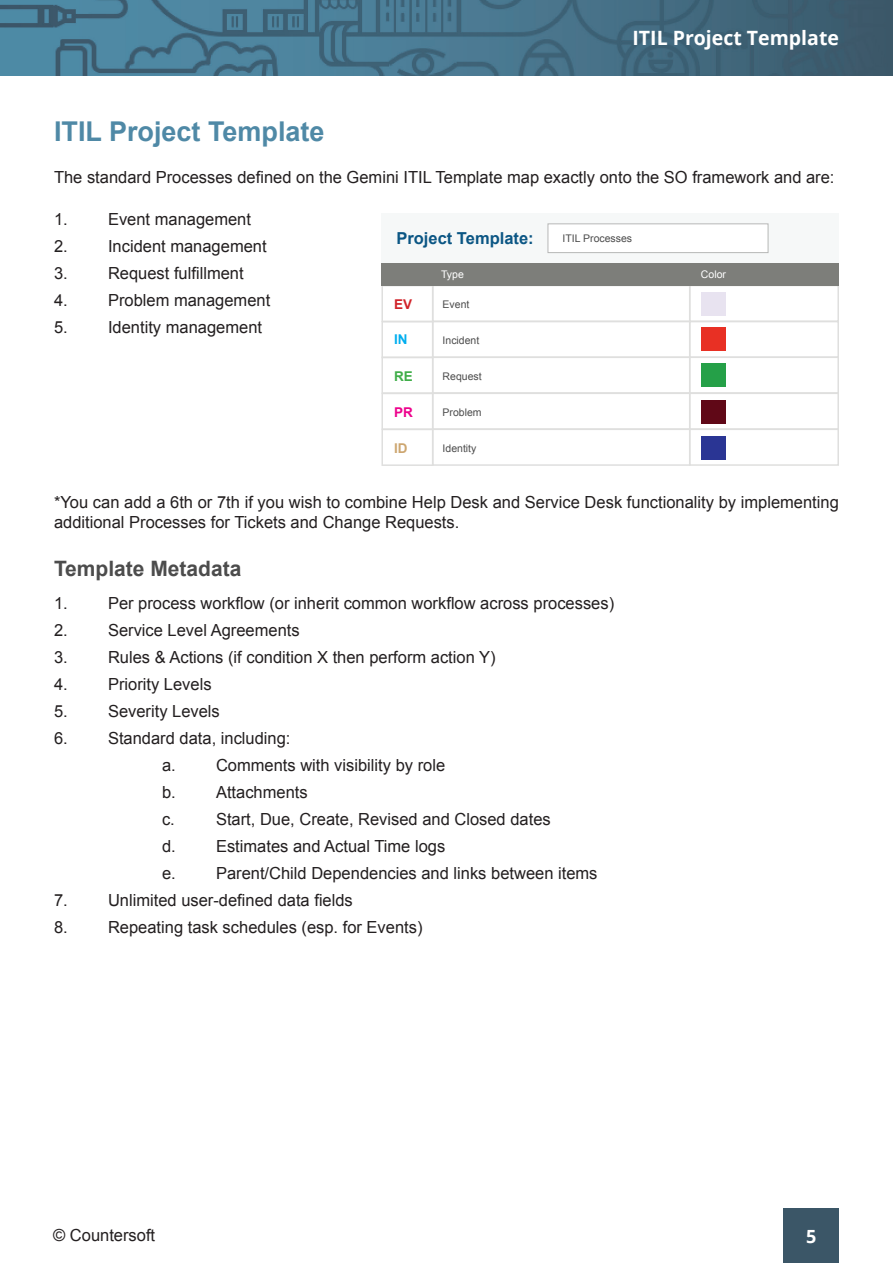
<style>
.page{position:relative;width:893px;height:1263px;background:#fff}
.page>*{position:absolute;margin:0;border:0;box-sizing:border-box;transform-origin:0 0}
.t1{font:700 27.3px "Arial";color:#4f89a6}
.t2{font:700 21.15px "Arial";color:#4c4c4c}
.t3{font:700 19.65px "Open Sans";color:#fff}
.t4{font:700 18.15px "Open Sans";color:#fff}
.t5{font:16.65px/19.8px "Arial";color:#231f20}
.t6{font:700 16.5px "Arial";color:#0b5684}
.t7{font:700 13.5px "Arial";color:#d1232a}
.t8{font:700 13.5px "Arial";color:#ed028c}
.t9{font:700 13.5px "Arial";color:#cda670}
.t10{font:700 13.5px "Arial";color:#00aeef}
.t11{font:700 13.5px "Arial";color:#40ae49}
.t12{font:10.5px "Arial";color:#4c4c4c}
.t13{font:10.5px "Arial";color:#fff}
</style>
<div class="page">
<div style="left:784px;top:1209px;width:55px;height:54px;background:#3b5667"></div>
<img style="left:0;top:0;width:893px;height:75px">
<div style="left:381px;top:285px;width:53px;height:37px;border:2px solid #dfdfde"></div>
<div style="left:381px;top:321px;width:53px;height:37px;border:2px solid #dfdfde"></div>
<div style="left:381px;top:357px;width:53px;height:37px;border:2px solid #dfdfde"></div>
<div style="left:381px;top:393px;width:53px;height:37px;border:2px solid #dfdfde"></div>
<div style="left:381px;top:429px;width:53px;height:37px;border:2px solid #dfdfde"></div>
<div style="left:689px;top:285px;width:150px;height:37px;border:2px solid #dfdfde"></div>
<div style="left:689px;top:321px;width:150px;height:37px;border:2px solid #dfdfde"></div>
<div style="left:689px;top:356px;width:150px;height:38px;border:2px solid #dfdfde"></div>
<div style="left:432px;top:285px;width:258px;height:37px;border:2px solid #dfdfde"></div>
<div style="left:381px;top:213px;width:458px;height:50px;background:#f6f8f8"></div>
<div style="left:432px;top:321px;width:258px;height:37px;border:2px solid #dfdfde"></div>
<div style="left:432px;top:356px;width:258px;height:38px;border:2px solid #dfdfde"></div>
<div style="left:701px;top:292px;width:25px;height:23px;background:#e8e3f0"></div>
<div style="left:381px;top:263px;width:458px;height:23px;background:#7d7e7a"></div>
<div style="left:548px;top:223px;width:220px;height:30px;background:#fff;border:1px solid #b7b8b7"></div>
<div style="left:689px;top:393px;width:150px;height:37px;border:2px solid #dfdfde"></div>
<div style="left:432px;top:393px;width:258px;height:37px;border:2px solid #dfdfde"></div>
<div style="left:701px;top:400px;width:25px;height:23px;background:#600817"></div>
<div style="left:689px;top:429px;width:150px;height:37px;border:2px solid #dfdfde"></div>
<div style="left:432px;top:429px;width:258px;height:37px;border:2px solid #dfdfde"></div>
<div style="left:701px;top:436px;width:25px;height:23px;background:#2a3594"></div>
<div style="left:701px;top:327px;width:25px;height:23px;background:#e83024"></div>
<div style="left:701px;top:363px;width:25px;height:23px;background:#25a048"></div>
<p class="t3" style="left:632px;top:24px;width:208px">ITIL Project Template</p>
<h1 class="t1" style="left:54px;top:112px;width:272px">ITIL Project Template</h1>
<p class="t5" style="left:54px;top:167px;width:782px">The standard Processes defined on the Gemini ITIL Template map exactly onto the SO framework and are:</p>
<p class="t5" style="left:54px;top:209px;width:15px">1.</p>
<p class="t5" style="left:108px;top:209px;width:145px">Event management</p>
<p class="t5" style="left:54px;top:236px;width:15px">2.</p>
<p class="t5" style="left:108px;top:236px;width:160px">Incident management</p>
<p class="t5" style="left:54px;top:263px;width:15px">3.</p>
<p class="t5" style="left:108px;top:263px;width:137px">Request fulfillment</p>
<p class="t5" style="left:54px;top:290px;width:15px">4.</p>
<p class="t5" style="left:108px;top:290px;width:164px">Problem management</p>
<p class="t5" style="left:54px;top:317px;width:15px">5.</p>
<p class="t5" style="left:108px;top:317px;width:156px">Identity management</p>
<p class="t6" style="left:396px;top:227px;width:139px">Project Template:</p>
<p class="t12" style="left:562px;top:231px;width:71px">ITIL Processes</p>
<p class="t13" style="left:441px;top:267px;width:24px">Type</p>
<p class="t13" style="left:701px;top:267px;width:27px">Color</p>
<p class="t7" style="left:394px;top:295px;width:20px">EV</p>
<p class="t12" style="left:443px;top:297px;width:28px">Event</p>
<p class="t12" style="left:443px;top:333px;width:38px">Incident</p>
<p class="t12" style="left:443px;top:369px;width:41px">Request</p>
<p class="t10" style="left:394px;top:330px;width:15px">IN</p>
<p class="t11" style="left:394px;top:367px;width:20px">RE</p>
<p class="t8" style="left:394px;top:403px;width:20px">PR</p>
<p class="t12" style="left:443px;top:405px;width:41px">Problem</p>
<p class="t9" style="left:394px;top:439px;width:15px">ID</p>
<p class="t12" style="left:443px;top:441px;width:35px">Identity</p>
<p class="t5" style="left:54px;top:492px;width:786px">*You can add a 6th or 7th if you wish to combine Help Desk and Service Desk functionality by implementing additional Processes for Tickets and Change Requests.</p>
<p class="t2" style="left:54px;top:554px;width:189px">Template Metadata</p>
<p class="t5" style="left:54px;top:593px;width:15px">1.</p>
<p class="t5" style="left:108px;top:593px;width:508px">Per process workflow (or inherit common workflow across processes)</p>
<p class="t5" style="left:54px;top:620px;width:15px">2.</p>
<p class="t5" style="left:108px;top:620px;width:193px">Service Level Agreements</p>
<p class="t5" style="left:54px;top:647px;width:15px">3.</p>
<p class="t5" style="left:108px;top:647px;width:389px">Rules &amp; Actions (if condition X then perform action Y)</p>
<p class="t5" style="left:54px;top:674px;width:15px">4.</p>
<p class="t5" style="left:108px;top:674px;width:105px">Priority Levels</p>
<p class="t5" style="left:54px;top:701px;width:15px">5.</p>
<p class="t5" style="left:108px;top:701px;width:113px">Severity Levels</p>
<p class="t5" style="left:54px;top:728px;width:15px">6.</p>
<p class="t5" style="left:162px;top:724px;width:130px;line-height:27px;text-indent:-54px">Standard data, including: a.</p>
<p class="t5" style="left:216px;top:755px;width:231px">Comments with visibility by role</p>
<p class="t5" style="left:162px;top:782px;width:15px">b.</p>
<p class="t5" style="left:216px;top:782px;width:93px">Attachments</p>
<p class="t5" style="left:162px;top:809px;width:14px">c.</p>
<p class="t5" style="left:216px;top:809px;width:336px">Start, Due, Create, Revised and Closed dates</p>
<p class="t5" style="left:162px;top:836px;width:15px">d.</p>
<p class="t5" style="left:216px;top:836px;width:231px">Estimates and Actual Time logs</p>
<p class="t5" style="left:162px;top:863px;width:15px">e.</p>
<p class="t5" style="left:216px;top:863px;width:383px">Parent/Child Dependencies and links between items</p>
<p class="t5" style="left:54px;top:890px;width:15px">7.</p>
<p class="t5" style="left:108px;top:890px;width:246px">Unlimited user-defined data fields</p>
<p class="t5" style="left:54px;top:917px;width:15px">8.</p>
<p class="t5" style="left:108px;top:917px;width:316px">Repeating task schedules (esp. for Events)</p>
<p class="t5" style="left:53px;top:1225px;width:104px">© Countersoft</p>
<p class="t4" style="left:806px;top:1223px;width:12px">5</p>
</div>
